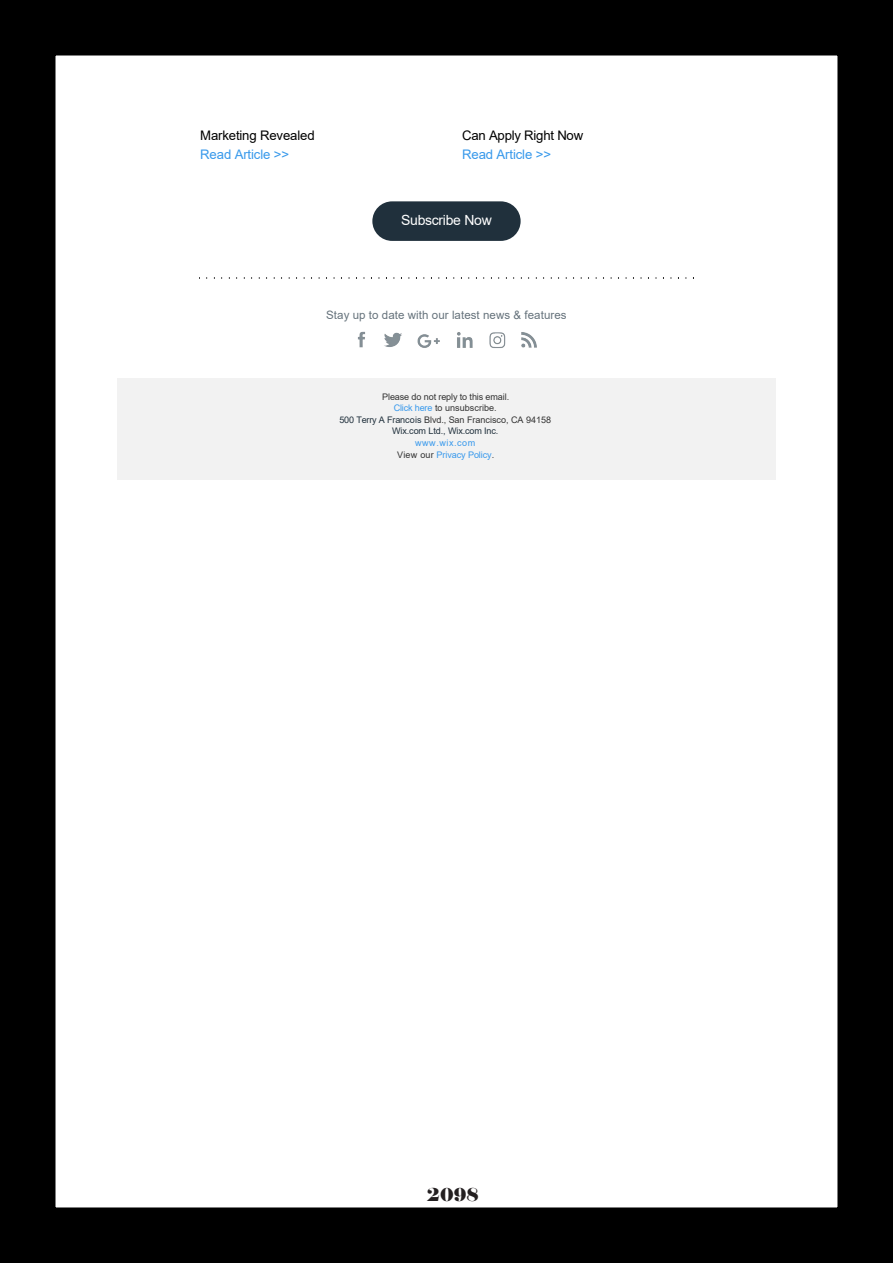
<style>
.page{position:relative;width:893px;height:1263px;background:#fff}
.page>*{position:absolute;margin:0;border:0;box-sizing:border-box;transform-origin:0 0}
.t1{font:18px "Elephant";color:#231f20}
.t2{font:13.95px "Arial";letter-spacing:-.02em;color:#fff}
.t3{font:13.2px/18.9px "Arial";letter-spacing:-.01em;color:#000}
.t4{font:11.55px "Arial";letter-spacing:.005em;color:#66737c}
.t5{font:9px/11.6px "Arial";letter-spacing:-.01em;color:#333;text-align:center}
.s1{color:#3899eb}
.s2{color:#3899ec}
.s3{color:#20303c}
</style>
<div class="page">
<div style="left:117px;top:378px;width:659px;height:102px;background:#f2f2f2"></div>
<div style="left:372px;top:201px;width:149px;height:40px;background:#20303c;border-radius:20px"></div>
<img style="left:199px;top:278px;width:495px;height:1px">
<img style="left:357px;top:331px;width:8px;height:17px">
<img style="left:384px;top:332px;width:18px;height:15px">
<img style="left:417px;top:334px;width:23px;height:14px">
<img style="left:457px;top:332px;width:16px;height:16px">
<img style="left:489px;top:332px;width:17px;height:16px">
<img style="left:521px;top:332px;width:16px;height:16px">
<div style="left:0;top:0;width:893px;height:1263px;border:56px solid #000"></div>
<p class="t3" style="left:200px;top:126px;width:116px">Marketing Revealed<br><span class="s1">Read Article &gt;&gt;</span></p>
<p class="t3" style="left:462px;top:126px;width:123px">Can Apply Right Now<br><span class="s1">Read Article &gt;&gt;</span></p>
<p class="t2" style="left:401px;top:211px;width:92px">Subscribe Now</p>
<p class="t4" style="left:326px;top:307px;width:242px">Stay up to date with our latest news &amp; features</p>
<p class="t5" style="left:339px;top:391px;width:213px">Please do not reply to this email.<br><span class="s2">Click here</span> to unsubscribe.<br><span class="s3">500 Terry A Francois</span> Blvd., San Francisco, CA 94158<br><span class="s3">Wix.com Ltd., Wix.com Inc.<br></span><span class="s2">www.wix.com<br></span>View our <span class="s2">Privacy Policy</span>.</p>
<h1 class="t1" style="left:427px;top:1183px;width:53px">2098</h1>
</div>
